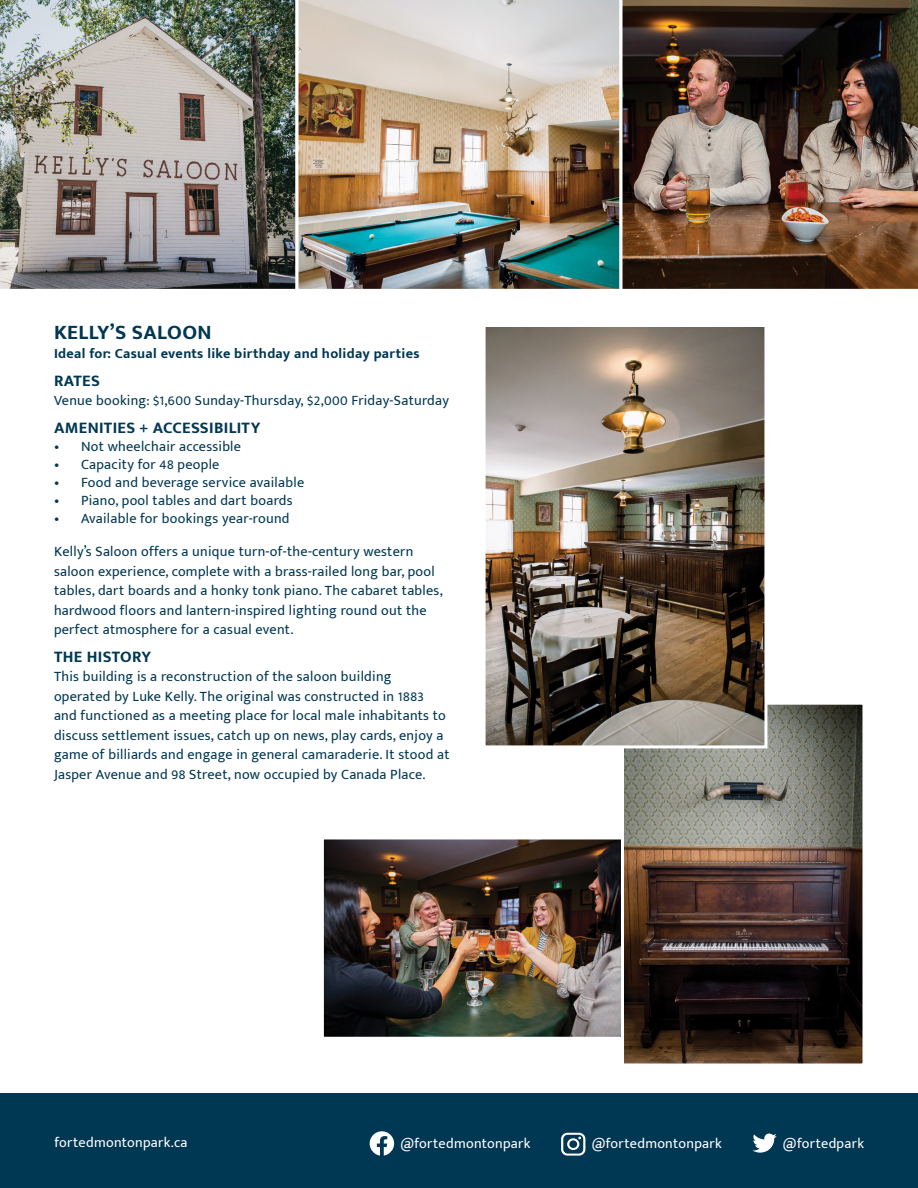
<style>
.page{position:relative;width:918px;height:1188px;background:#fff}
.page>*{position:absolute;margin:0;border:0;box-sizing:border-box;transform-origin:0 0}
.t1{font:700 21px "Mukta Mahee";letter-spacing:.02em;color:#003752}
.t2{font:700 16.5px "Mukta Mahee";letter-spacing:.02em;color:#003752}
.t3{font:14.25px/19.5px "Mukta Mahee";letter-spacing:.02em;color:#003752}
.t4{font:14.25px "Mukta Mahee";letter-spacing:.02em;color:#fff}
.t5{font:700 14.25px "Mukta Mahee";letter-spacing:.02em;color:#003752}
</style>
<div class="page">
<div style="left:0;top:1094px;width:918px;height:94px;background:#003752"></div>
<svg style="left:370px;top:1131px;width:24px;height:25px"></svg>
<svg style="left:561px;top:1133px;width:24px;height:23px"></svg>
<svg style="left:752px;top:1134px;width:25px;height:19px"></svg>
<img style="left:325px;top:841px;width:295px;height:194px">
<div style="left:321px;top:837px;width:303px;height:202px;border:3px solid #fff"></div>
<img style="left:625px;top:706px;width:237px;height:356px">
<div style="left:621px;top:702px;width:245px;height:364px;border:3px solid #fff"></div>
<img style="left:0;top:0;width:296px;height:289px">
<img style="left:298px;top:0;width:322px;height:289px">
<img style="left:622px;top:0;width:296px;height:289px">
<img style="left:487px;top:328px;width:276px;height:416px">
<div style="left:483px;top:324px;width:284px;height:424px;border:3px solid #fff"></div>
<h1 class="t1" style="left:54px;top:319px;width:159px">KELLY’S SALOON</h1>
<p class="t5" style="left:54px;top:345px;width:367px">Ideal for: Casual events like birthday and holiday parties</p>
<p class="t2" style="left:54px;top:371px;width:48px">RATES</p>
<p class="t3" style="left:54px;top:391px;width:397px">Venue booking: $1,600 Sunday-Thursday, $2,000 Friday-Saturday</p>
<p class="t2" style="left:54px;top:418px;width:208px">AMENITIES + ACCESSIBILITY</p>
<p class="t3" style="left:54px;top:437px;width:189px">• Not wheelchair accessible</p>
<p class="t3" style="left:54px;top:455px;width:167px">• Capacity for 48 people</p>
<p class="t3" style="left:54px;top:473px;width:252px">• Food and beverage service available</p>
<p class="t3" style="left:54px;top:491px;width:240px">• Piano, pool tables and dart boards</p>
<p class="t3" style="left:54px;top:509px;width:237px">• Available for bookings year-round</p>
<p class="t3" style="left:54px;top:542px;width:390px">Kelly’s Saloon offers a unique turn-of-the-century western saloon experience, complete with a brass-railed long bar, pool tables, dart boards and a honky tonk piano. The cabaret tables, hardwood floors and lantern-inspired lighting round out the perfect atmosphere for a casual event.</p>
<p class="t2" style="left:54px;top:647px;width:99px">THE HISTORY</p>
<p class="t3" style="left:54px;top:667px;width:397px">This building is a reconstruction of the saloon building operated by Luke Kelly. The original was constructed in 1883 and functioned as a meeting place for local male inhabitants to discuss settlement issues, catch up on news, play cards, enjoy a game of billiards and engage in general camaraderie. It stood at Jasper Avenue and 98 Street, now occupied by Canada Place.</p>
<p class="t4" style="left:54px;top:1134px;width:135px">fortedmontonpark.ca</p>
<p class="t4" style="left:783px;top:1135px;width:83px">@fortedpark</p>
<p class="t4" style="left:400px;top:1135px;width:132px">@fortedmontonpark</p>
<p class="t4" style="left:592px;top:1135px;width:132px">@fortedmontonpark</p>
</div>
